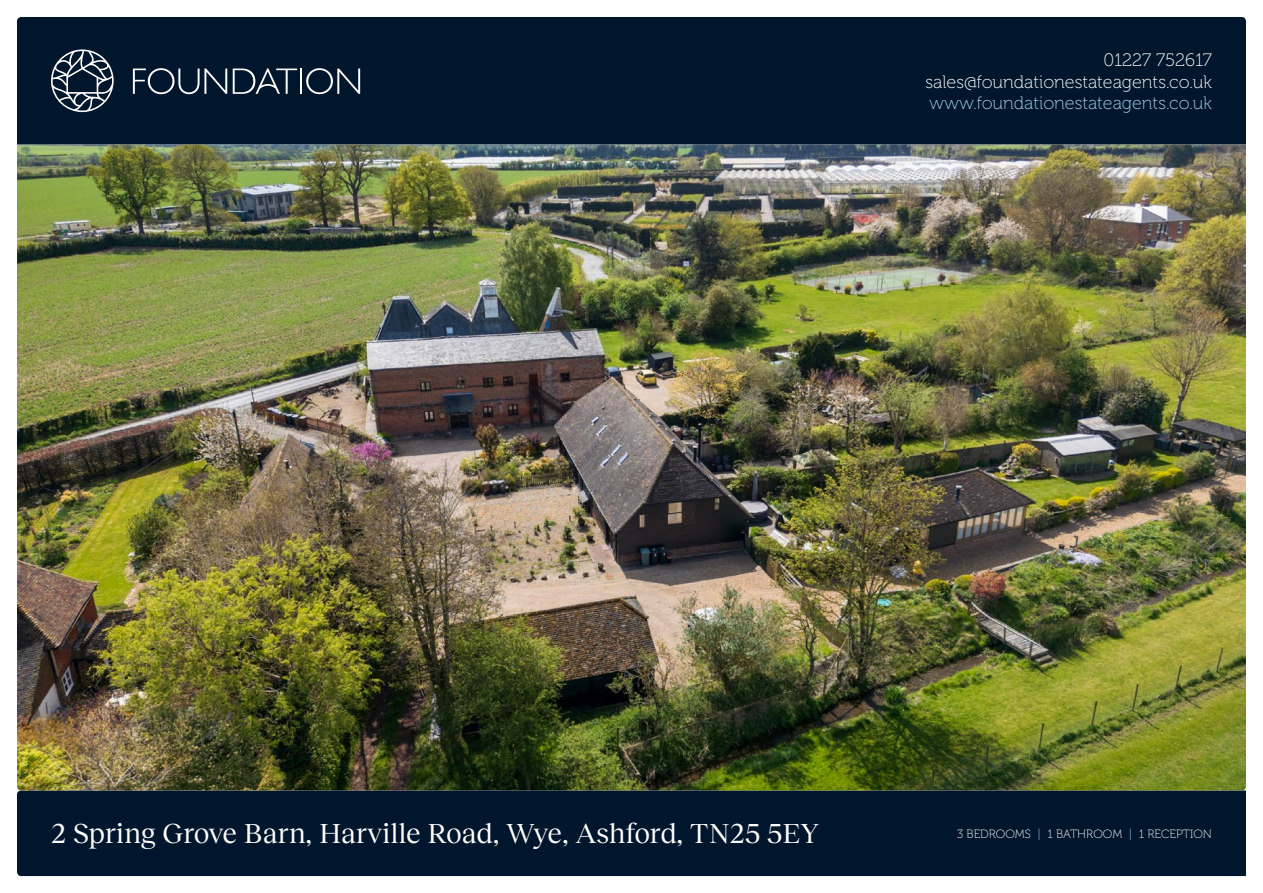
<style>
.page{position:relative;width:1263px;height:893px;background:#fff}
.page>*{position:absolute;margin:0;border:0;box-sizing:border-box;transform-origin:0 0}
.t1{font:28.5px "Reckless Neue";letter-spacing:-.005em;color:#fff}
.t2{font:18px/21.6px "Museo 100";color:#fff;text-align:right}
.t3{font:18px "Museo 100";color:#a7cfee}
.t4{font:12px "Museo 100";color:#fff}
.s1{color:#a7cfee}
</style>
<div class="page">
<div style="left:17px;top:790px;width:1229px;height:86px;background:#00162c"></div>
<div style="left:17px;top:17px;width:1229px;height:128px;background:#00162c"></div>
<hr style="left:300px;top:69px;width:2px;height:25px;background:#fff">
<svg style="left:233px;top:68px;width:64px;height:26px;background:#354658"></svg>
<svg style="left:133px;top:68px;width:94px;height:26px;background:#334556"></svg>
<svg style="left:306px;top:68px;width:54px;height:26px"></svg>
<svg style="left:51px;top:49px;width:63px;height:63px;background:#3e4f5f"></svg>
<img style="left:17px;top:145px;width:1229px;height:645px">
<p class="t2" style="left:925px;top:50px;width:288px">01227 752617 sales@foundationestateagents.co.uk</p>
<p class="t3" style="left:929px;top:94px;width:284px">www.foundationestateagents.co.uk</p>
<p class="t1" style="left:51px;top:813px;width:769px">2 Spring Grove Barn, Harville Road, Wye, Ashford, TN25 5EY</p>
<p class="t4" style="left:957px;top:827px;width:256px">3 BEDROOMS <span class="s1">|</span> 1 BATHROOM <span class="s1">|</span> 1 RECEPTION</p>
</div>
